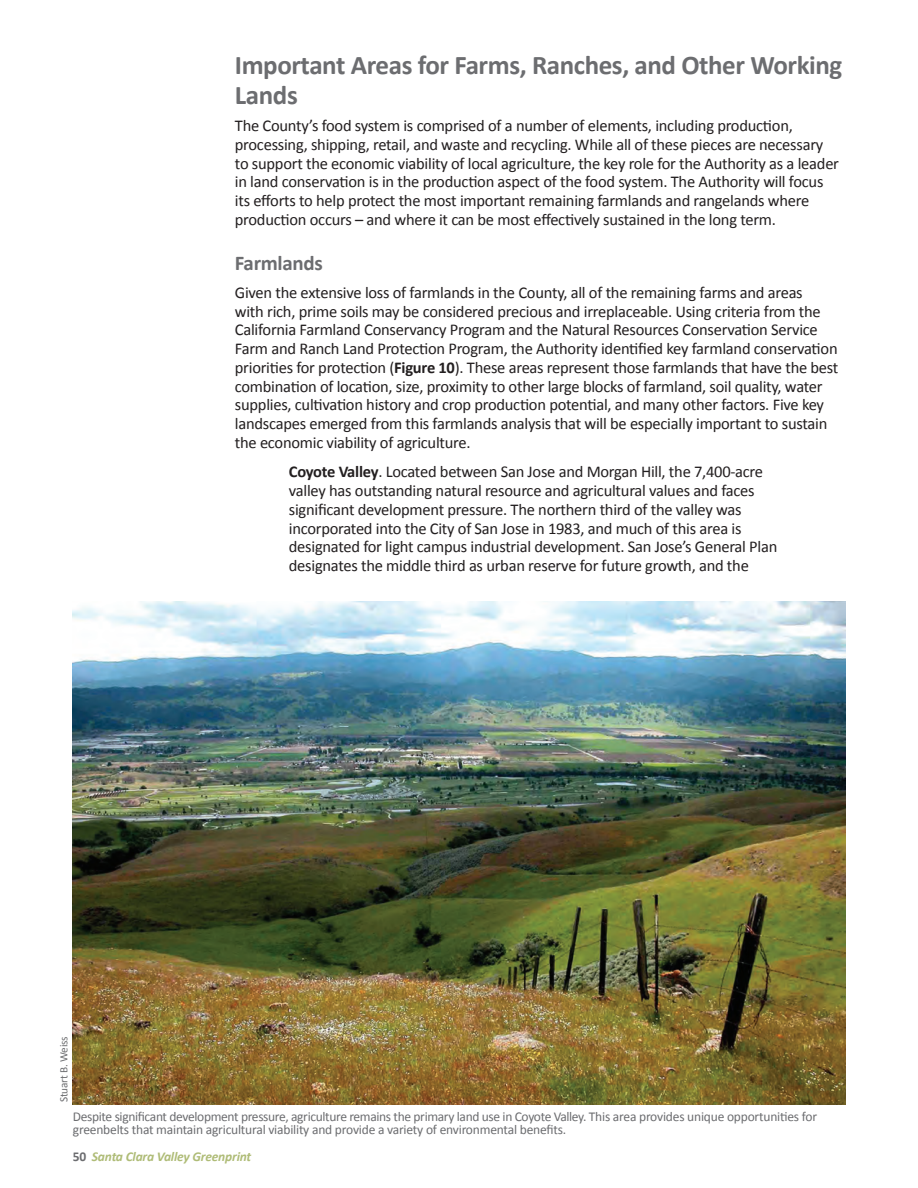
<style>
.page{position:relative;width:918px;height:1188px;background:#fff}
.page>*{position:absolute;margin:0;border:0;box-sizing:border-box;transform-origin:0 0}
.t1{font:700 27px/30px "Calibri";letter-spacing:-.015em;color:#6c6d70}
.t2{font:700 21px "Calibri";letter-spacing:-.015em;color:#6c6d70}
.t3{font:16.5px/18.8px "Calibri";letter-spacing:-.015em;color:#231f20}
.t4{font:13.5px/13.5px "Calibri";letter-spacing:-.015em;color:#6c6d70}
.t5{font:italic 700 13.5px "Calibri";letter-spacing:-.015em;color:#afbc77}
.t6{font:11.25px "Calibri";letter-spacing:-.015em;color:#6c6d70}
.s1{font-weight:700}
.s2{font-style:normal;color:#6c6d70}
</style>
<div class="page">
<img style="left:73px;top:602px;width:772px;height:502px">
<h1 class="t1" style="left:235px;top:50px;width:609px">Important Areas for Farms, Ranches, and Other Working<br>Lands</h1>
<p class="t3" style="left:235px;top:116px;width:606px">The County’s food system is comprised of a number of elements, including production, processing, shipping, retail, and waste and recycling. While all of these pieces are necessary to support the economic viability of local agriculture, the key role for the Authority as a leader in land conservation is in the production aspect of the food system. The Authority will focus its efforts to help protect the most important remaining farmlands and rangelands where production occurs – and where it can be most effectively sustained in the long term.</p>
<p class="t2" style="left:235px;top:250px;width:89px">Farmlands</p>
<p class="t3" style="left:235px;top:283px;width:605px">Given the extensive loss of farmlands in the County, all of the remaining farms and areas<br>with rich, prime soils may be considered precious and irreplaceable. Using criteria from the California Farmland Conservancy Program and the Natural Resources Conservation Service Farm and Ranch Land Protection Program, the Authority identified key farmland conservation priorities for protection (<span class="s1">Figure 10</span>). These areas represent those farmlands that have the best combination of location, size, proximity to other large blocks of farmland, soil quality, water supplies, cultivation history and crop production potential, and many other factors. Five key landscapes emerged from this farmlands analysis that will be especially important to sustain the economic viability of agriculture.</p>
<p class="t3" style="left:289px;top:463px;width:490px"><span class="s1">Coyote Valley</span>. Located between San Jose and Morgan Hill, the 7,400-acre valley has outstanding natural resource and agricultural values and faces significant development pressure. The northern third of the valley was incorporated into the City of San Jose in 1983, and much of this area is designated for light campus industrial development. San Jose’s General Plan designates the middle third as urban reserve for future growth, and the</p>
<p class="t6" style="left:57px;top:1102px;width:68px;rotate:-90deg">Stuart B. Weiss</p>
<p class="t4" style="left:73px;top:1110px;width:746px">Despite significant development pressure, agriculture remains the primary land use in Coyote Valley. This area provides unique opportunities for greenbelts that maintain agricultural viability and provide a variety of environmental benefits.</p>
<p class="t5" style="left:73px;top:1148px;width:180px"><span class="s2">50</span> Santa Clara Valley Greenprint</p>
</div>
